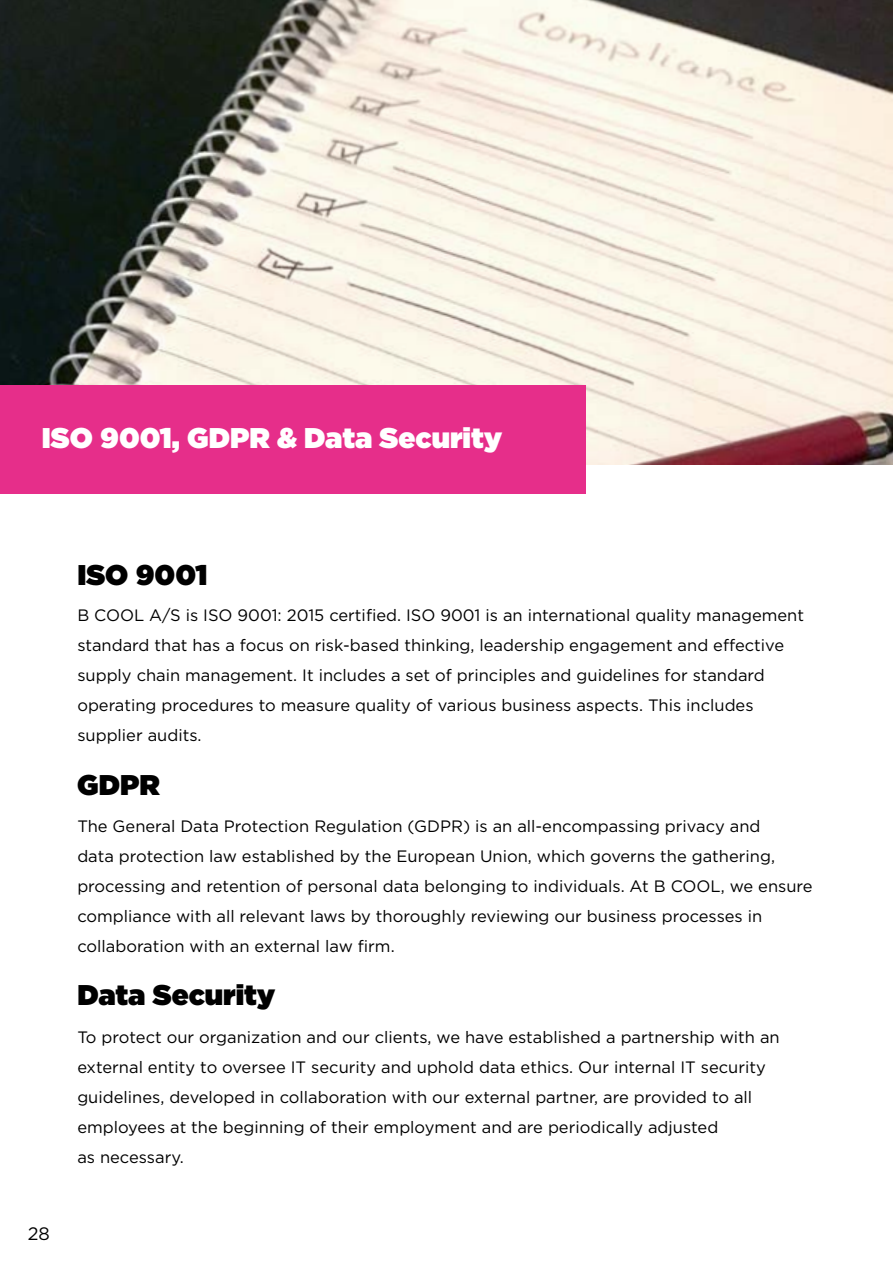
<style>
.page{position:relative;width:893px;height:1263px;background:#fff}
.page>*{position:absolute;margin:0;border:0;box-sizing:border-box;transform-origin:0 0}
.t1{font:900 28.5px "Gotham";color:#fff}
.t2{font:900 28.5px "Gotham";color:#000}
.t3{font:18px "Gotham";color:#000}
.t4{font:16.5px/30px "Gotham";color:#000}
</style>
<div class="page">
<img style="left:0;top:0;width:893px;height:465px">
<div style="left:0;top:385px;width:586px;height:108px;background:#e62e8a"></div>
<h1 class="t1" style="left:42px;top:418px;width:462px">ISO 9001, GDPR &amp; Data Security</h1>
<h1 class="t2" style="left:77px;top:555px;width:132px">ISO 9001</h1>
<p class="t4" style="left:77px;top:600px;width:728px">B COOL A/S is ISO 9001: 2015 certified. ISO 9001 is an international quality management standard that has a focus on risk-based thinking, leadership engagement and effective supply chain management. It includes a set of principles and guidelines for standard operating procedures to measure quality of various business aspects. This includes supplier audits.</p>
<p class="t3" style="left:28px;top:1222px;width:24px">28</p>
<h1 class="t2" style="left:77px;top:764px;width:84px">GDPR</h1>
<p class="t4" style="left:77px;top:811px;width:737px">The General Data Protection Regulation (GDPR) is an all-encompassing privacy and<br>data protection law established by the European Union, which governs the gathering, processing and retention of personal data belonging to individuals. At B COOL, we ensure compliance with all relevant laws by thoroughly reviewing our business processes in collaboration with an external law firm.</p>
<h1 class="t2" style="left:77px;top:974px;width:200px">Data Security</h1>
<p class="t4" style="left:77px;top:1022px;width:704px">To protect our organization and our clients, we have established a partnership with an external entity to oversee IT security and uphold data ethics. Our internal IT security guidelines, developed in collaboration with our external partner, are provided to all employees at the beginning of their employment and are periodically adjusted<br>as necessary.</p>
</div>
